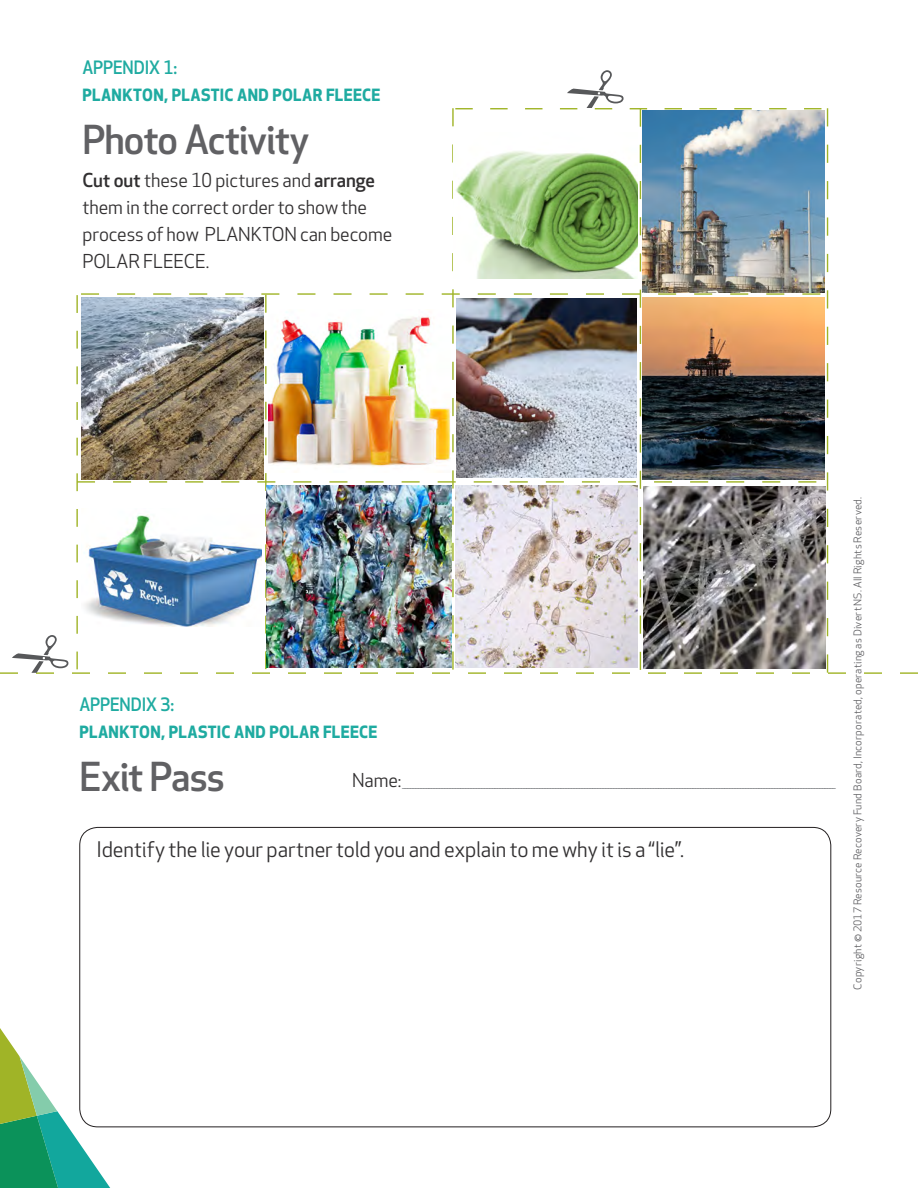
<style>
.page{position:relative;width:918px;height:1188px;background:#fff}
.page>*{position:absolute;margin:0;border:0;box-sizing:border-box;transform-origin:0 0}
.HEAD_1_-_Green__Plan{font:500 39px "Apex New";letter-spacing:-.025em;color:#616164}
.Handout_-_14_pt{font:21px "Apex New";letter-spacing:-.005em;color:#312f30}
.Worksheet_BODY{font:18.75px/27px "Apex New";letter-spacing:-.005em;color:#312f30}
.HEAD_2_-_GRADE_intro{font:500 18px "Apex New";color:#1faba1;scale:.95 1}
.HEAD_1_-_Green__Plan-2{font:700 16.5px "Apex New";letter-spacing:.025em;color:#1faba1}
.Worksheet_BODY-2{font:12px "Apex New";color:#808285}
.t1{font:10.5px "Apex New";letter-spacing:.025em;color:#616164}
.s1{font-weight:500}
.s2{font-size:18.75px;color:#312f30}
</style>
<div class="page">
<svg style="left:0;top:1028px;width:110px;height:160px"></svg>
<img style="left:0;top:70px;width:918px;height:604px">
<p class="HEAD_2_-_GRADE_intro" style="left:82px;top:57px;width:101px">APPENDIX 1:</p>
<p class="HEAD_1_-_Green__Plan-2" style="left:82px;top:85px;width:299px">PLANKTON, PLASTIC AND POLAR FLEECE</p>
<p class="HEAD_1_-_Green__Plan" style="left:82px;top:117px;width:228px">Photo Activity</p>
<p class="Worksheet_BODY" style="left:82px;top:168px;width:311px"><span class="s1">Cut out</span> these 10 pictures and <span class="s1">arrange </span>them in the correct order to show the process of how PLANKTON can become<br>POLAR FLEECE.</p>
<p class="HEAD_2_-_GRADE_intro" style="left:79px;top:694px;width:101px">APPENDIX 3:</p>
<p class="HEAD_1_-_Green__Plan-2" style="left:79px;top:722px;width:299px">PLANKTON, PLASTIC AND POLAR FLEECE</p>
<p class="HEAD_1_-_Green__Plan" style="left:79px;top:754px;width:147px">Exit Pass</p>
<p class="Worksheet_BODY-2" style="left:352px;top:776px;width:485px"><span class="s2">Name:</span>____________________________________________________________________________________________________________________________________________________________________</p>
<p class="Handout_-_14_pt" style="left:97px;top:838px;width:589px">Identify the lie your partner told you and explain to me why it is a “lie”.</p>
<p class="t1" style="left:852px;top:990px;width:495px;rotate:-90deg">Copyright © 2017 Resource Recovery Fund Board, Incorporated, operating as Divert NS. All Rights Reserved.</p>
</div>
